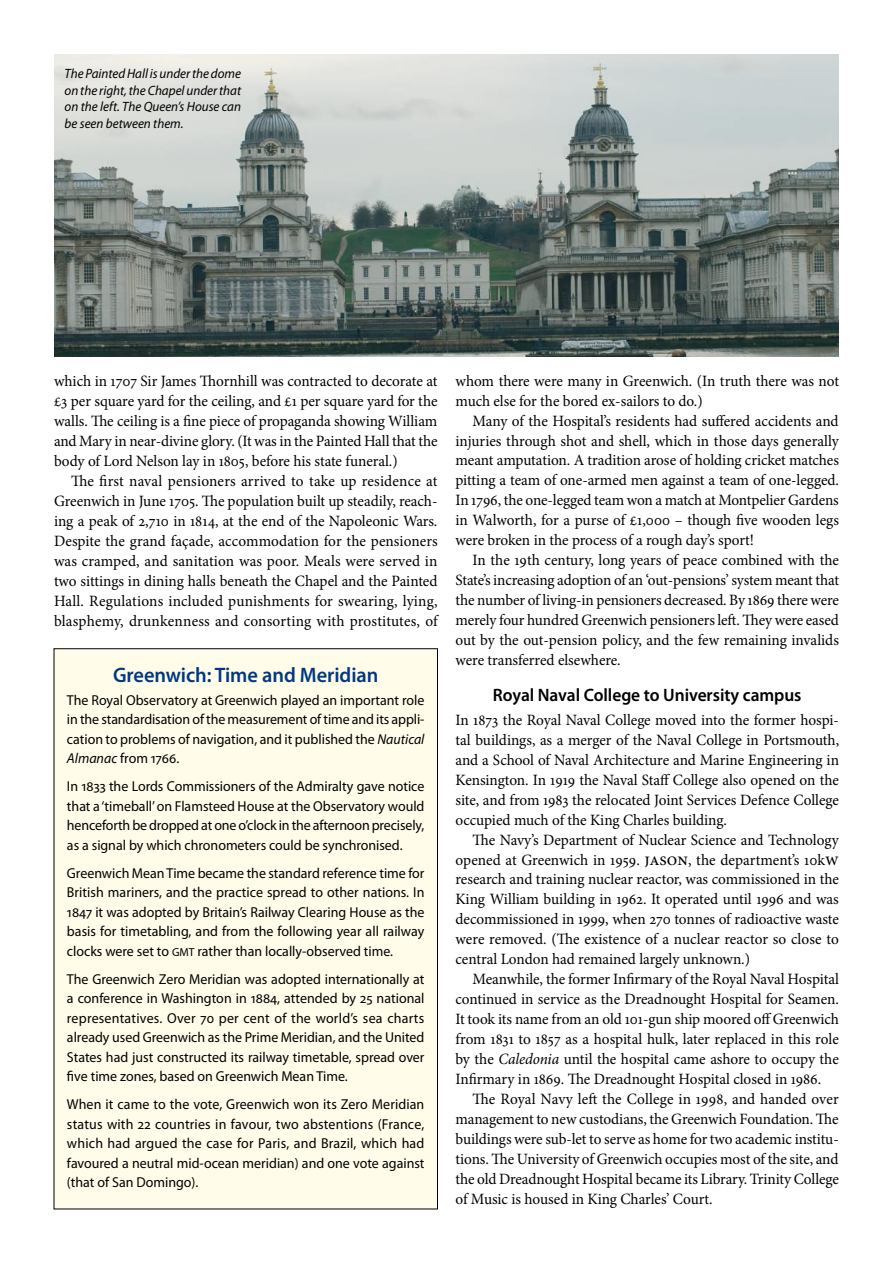
<style>
.page{position:relative;width:893px;height:1263px;background:#fff}
.page>*{position:absolute;margin:0;border:0;box-sizing:border-box;transform-origin:0 0}
.t1{font:600 21px "Myriad Pro";letter-spacing:-.005em;color:#003882}
.t2{font:600 18px "Myriad Pro";letter-spacing:-.005em;color:#000}
.t3{font:15.75px/20px "Minion Pro";letter-spacing:-.005em;color:#000;text-align:justify}
.t4{font:14.4px/19.5px "Myriad Pro";color:#000;text-align:justify}
.t5{font:italic 13.5px/16.5px "Myriad Pro";color:#000;text-align:justify}
.s1{font-style:italic}
.s2{font-size:11.55px}
.s3{font-size:18.15px}
</style>
<div class="page">
<div style="left:54px;top:649px;width:383px;height:560px;background:#fffdea"></div>
<img style="left:54px;top:54px;width:785px;height:303px">
<p class="t5" style="left:65px;top:65px;width:178px">The Painted Hall is under the dome on the right, the Chapel under that on the left. The Queen’s House can be seen between them.</p>
<p class="t3" style="left:54px;top:371px;width:385px">which in 1707 Sir James Thornhill was contracted to decorate at £3 per square yard for the ceiling, and £1 per square yard for the walls. The ceiling is a fine piece of propaganda showing William and Mary in near-divine glory. (It was in the Painted Hall that the body of Lord Nelson lay in 1805, before his state funeral.)</p>
<p class="t3" style="left:54px;top:471px;width:385px;text-indent:17px">The first naval pensioners arrived to take up residence at Greenwich in June 1705. The population built up steadily, reach&shy;ing a peak of 2,710 in 1814, at the end of the Napoleonic Wars.<br>Despite the grand façade, accommodation for the pensioners was cramped, and sanitation was poor. Meals were served in two sittings in dining halls beneath the Chapel and the Painted Hall. Regulations included punishments for swearing, lying, blasphemy, drunkenness and consorting with prostitutes, of</p>
<h1 class="t1" style="left:113px;top:661px;width:267px">Greenwich: Time and Meridian</h1>
<p class="t4" style="left:67px;top:690px;width:359px">The Royal Observatory at Greenwich played an important role in the standardisation of the measurement of time and its appli&shy;cation to problems of navigation, and it published the <span class="s1">Nautical Almanac</span> from 1766.</p>
<p class="t4" style="left:67px;top:776px;width:359px">In 1833 the Lords Commissioners of the Admiralty gave notice that a ‘timeball’ on Flamsteed House at the Observatory would henceforth be dropped at one o’clock in the afternoon precisely, as a signal by which chronometers could be synchronised.</p>
<p class="t4" style="left:67px;top:863px;width:359px">Greenwich Mean Time became the standard reference time for British mariners, and the practice spread to other nations. In 1847 it was adopted by Britain’s Railway Clearing House as the basis for timetabling, and from the following year all railway clocks were set to <span class="s2">gmt</span> rather than locally-observed time.</p>
<p class="t4" style="left:67px;top:969px;width:359px">The Greenwich Zero Meridian was adopted internationally at a conference in Washington in 1884, attended by 25 national representatives. Over 70 per cent of the world’s sea charts already used Greenwich as the Prime Meridian, and the United States had just constructed its railway timetable, spread over five time zones, based on Greenwich Mean Time.</p>
<p class="t4" style="left:67px;top:1094px;width:359px">When it came to the vote, Greenwich won its Zero Meridian status with 22 countries in favour, two abstentions (France, which had argued the case for Paris, and Brazil, which had favoured a neutral mid-ocean meridian) and one vote against (that of San Domingo).</p>
<p class="t3" style="left:455px;top:371px;width:385px">whom there were many in Greenwich. (In truth there was not much else for the bored ex-sailors to do.)</p>
<p class="t3" style="left:455px;top:411px;width:385px;text-indent:17px">Many of the Hospital’s residents had suffered accidents and injuries through shot and shell, which in those days generally meant amputation. A tradition arose of holding cricket matches pitting a team of one-armed men against a team of one-legged.<br>In 1796, the one-legged team won a match at Montpelier Gardens in Walworth, for a purse of £1,000 – though five wooden legs were broken in the process of a rough day’s sport!</p>
<p class="t3" style="left:455px;top:550px;width:385px;text-indent:17px">In the 19th century, long years of peace combined with the State’s increasing adoption of an ‘out-pensions’ system meant that the number of living-in pensioners decreased. By 1869 there were merely four hundred Greenwich pensioners left. They were eased out by the out-pension policy, and the few remaining invalids were transferred elsewhere.</p>
<p class="t2" style="left:493px;top:684px;width:310px">Royal Naval College to University campus</p>
<p class="t3" style="left:455px;top:710px;width:385px">In 1873 the Royal Naval College moved into the former hospi&shy;tal buildings, as a merger of the Naval College in Portsmouth, and a School of Naval Architecture and Marine Engineering in Kensington. In 1919 the Naval Staff College also opened on the site, and from 1983 the relocated Joint Services Defence College occupied much of the King Charles building.</p>
<p class="t3" style="left:455px;top:830px;width:385px;text-indent:17px">The Navy’s Department of Nuclear Science and Technology opened at Greenwich in 1959. <span class="s3">jason</span>, the department’s 10k<span class="s3">w </span>research and training nuclear reactor, was commissioned in the King William building in 1962. It operated until 1996 and was decommissioned in 1999, when 270 tonnes of radioactive waste were removed. (The existence of a nuclear reactor so close to central London had remained largely unknown.)</p>
<p class="t3" style="left:455px;top:969px;width:385px;text-indent:17px">Meanwhile, the former Infirmary of the Royal Naval Hospital continued in service as the Dreadnought Hospital for Seamen.<br>It took its name from an old 101-gun ship moored off Greenwich from 1831 to 1857 as a hospital hulk, later replaced in this role by the <span class="s1">Caledonia</span> until the hospital came ashore to occupy the Infirmary in 1869. The Dreadnought Hospital closed in 1986.</p>
<p class="t3" style="left:455px;top:1089px;width:385px;text-indent:17px">The Royal Navy left the College in 1998, and handed over management to new custodians, the Greenwich Foundation. The buildings were sub-let to serve as home for two academic institu&shy;tions. The University of Greenwich occupies most of the site, and the old Dreadnought Hospital became its Library. Trinity College of Music is housed in King Charles’ Court.</p>
</div>
